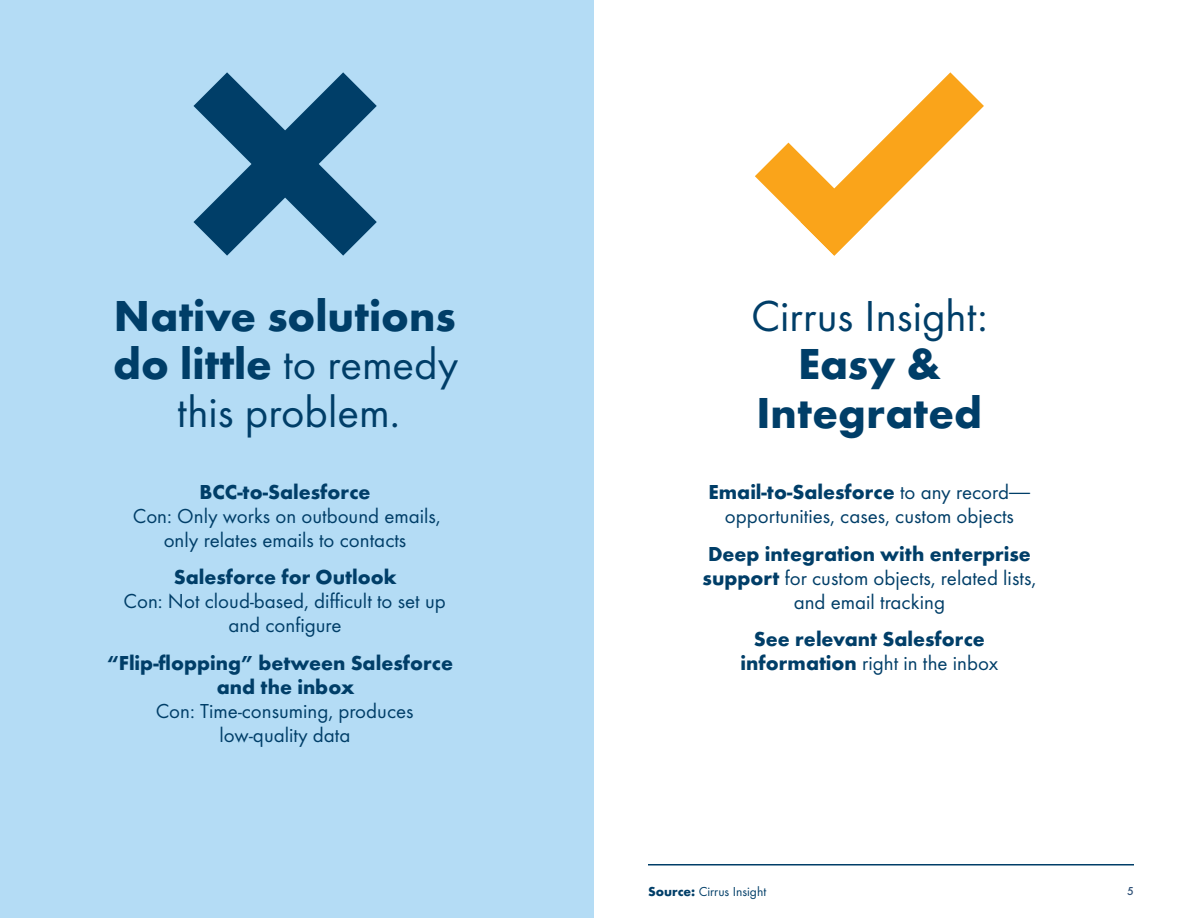
<style>
.page{position:relative;width:1188px;height:918px;background:#fff}
.page>*{position:absolute;margin:0;border:0;box-sizing:border-box;transform-origin:0 0}
.t1{font:700 45px/48px "Futura T";color:#003e68;text-align:center}
.t2{font:45px "Futura T";color:#003e68}
.t3{font:21px/24px "Futura T";color:#003e68;text-align:center}
.t4{font:700 21px/24px "Futura T";color:#003e68;text-align:center}
.t5{font:13.5px "Futura T";color:#003e68}
.t6{font:500 12px "Futura T";color:#2e5077}
.s1{font-weight:400}
.s2{font-weight:700}
.s3{font-family:"Univers LT Std";font-weight:300}
</style>
<div class="page">
<hr style="left:648px;top:864px;width:486px;height:2px;background:#003e68">
<div style="left:0;top:0;width:594px;height:918px;background:#b4dcf5"></div>
<svg style="left:193px;top:72px;width:184px;height:184px"></svg>
<svg style="left:755px;top:72px;width:229px;height:184px"></svg>
<h1 class="t1" style="left:113px;top:292px;width:347px">Native solutions do little <span class="s1">to remedy this problem.</span></h1>
<p class="t4" style="left:200px;top:480px;width:172px">BCC-to-Salesforce</p>
<p class="t3" style="left:133px;top:504px;width:309px">Con: Only works on outbound emails, only relates emails to contacts</p>
<p class="t4" style="left:174px;top:565px;width:225px">Salesforce for Outlook</p>
<p class="t3" style="left:124px;top:589px;width:324px">Con: Not cloud-based, difficult to set up and configure</p>
<p class="t4" style="left:107px;top:651px;width:348px">“Flip-flopping” between Salesforce and the inbox</p>
<p class="t3" style="left:156px;top:699px;width:259px">Con: Time-consuming, produces low-quality data</p>
<h1 class="t2" style="left:751px;top:290px;width:238px">Cirrus Insight:</h1>
<h1 class="t1" style="left:757px;top:340px;width:227px">Easy &amp;<br>Integrated</h1>
<p class="t3" style="left:709px;top:480px;width:323px"><span class="s2">Email-to-Salesforce</span> to any record<span class="s3">— </span>opportunities, cases, custom objects</p>
<p class="t3" style="left:703px;top:542px;width:335px"><span class="s2">Deep integration with enterprise support</span> for custom objects, related lists, and email tracking</p>
<p class="t4" style="left:741px;top:627px;width:259px">See relevant Salesforce information <span class="s1">right in the inbox</span></p>
<p class="t5" style="left:648px;top:884px;width:120px"><span class="s2">Source:</span> Cirrus Insight</p>
<p class="t6" style="left:1127px;top:884px;width:8px">5</p>
</div>
